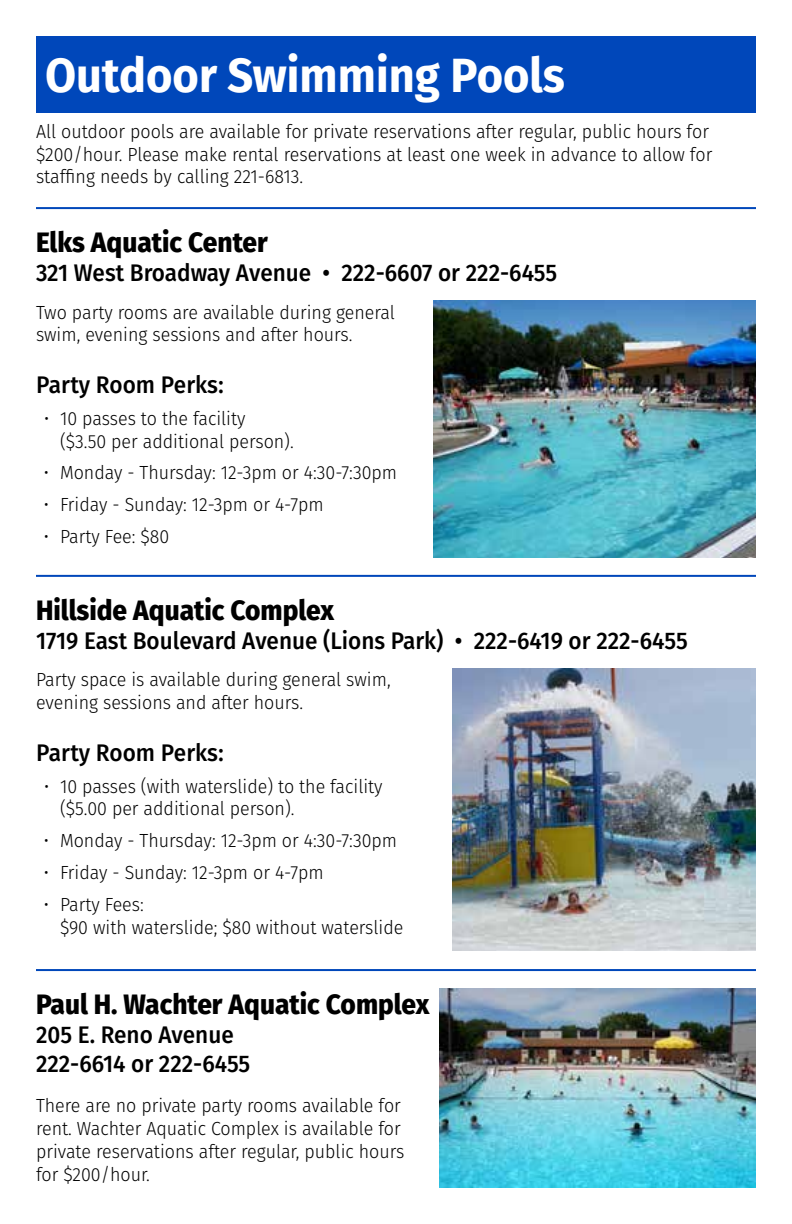
<style>
.page{position:relative;width:792px;height:1224px;background:#fff}
.page>*{position:absolute;margin:0;border:0;box-sizing:border-box;transform-origin:0 0}
.t1{font:700 48px "Fira Sans OT";color:#fff;scale:.94 1}
.t2{font:800 28px "Fira Sans";color:#000;scale:.94 1}
.t3{font:500 24px/28.8px "Fira Sans";color:#000;scale:.94 1}
.t4{font:24px "Fira Sans OT Medium";color:#000;scale:.94 1}
.t5{font:300 19px/22.8px "Fira Sans";color:#000;scale:.94 1}
</style>
<div class="page">
<div style="left:36px;top:36px;width:720px;height:76px;background:#0047ba"></div>
<img style="left:433px;top:301px;width:323px;height:257px">
<hr style="left:36px;top:207px;width:720px;height:2px;background:#0047ba">
<img style="left:452px;top:669px;width:304px;height:282px">
<img style="left:439px;top:988px;width:317px;height:200px">
<hr style="left:36px;top:575px;width:720px;height:2px;background:#0047ba">
<hr style="left:36px;top:969px;width:720px;height:2px;background:#0047ba">
<h1 class="t1" style="left:45px;top:42px;width:555px">Outdoor Swimming Pools</h1>
<p class="t5" style="left:36px;top:120px;width:721px">All outdoor pools are available for private reservations after regular, public hours for $200/hour. Please make rental reservations at least one week in advance to allow for staffing needs by calling 221-6813.</p>
<h2 class="t2" style="left:36px;top:218px;width:248px">Elks Aquatic Center</h2>
<p class="t3" style="left:36px;top:257px;width:556px">321 West Broadway Avenue • 222-6607 or 222-6455</p>
<p class="t5" style="left:36px;top:301px;width:383px">Two party rooms are available during general swim, evening sessions and after hours.</p>
<p class="t4" style="left:36px;top:368px;width:201px">Party Room Perks:</p>
<p class="t5" style="left:60px;top:407px;width:250px;text-indent:-16px">• 10 passes to the facility ($3.50 per additional person).</p>
<p class="t5" style="left:44px;top:461px;width:377px">• Monday - Thursday: 12-3pm or 4:30-7:30pm</p>
<p class="t5" style="left:44px;top:493px;width:299px">• Friday - Sunday: 12-3pm or 4-7pm</p>
<p class="t5" style="left:44px;top:525px;width:135px">• Party Fee: $80</p>
<h2 class="t2" style="left:36px;top:586px;width:319px">Hillside Aquatic Complex</h2>
<p class="t3" style="left:36px;top:625px;width:695px">1719 East Boulevard Avenue (Lions Park) • 222-6419 or 222-6455</p>
<p class="t5" style="left:36px;top:668px;width:379px">Party space is available during general swim, evening sessions and after hours.</p>
<p class="t4" style="left:36px;top:736px;width:201px">Party Room Perks:</p>
<p class="t5" style="left:60px;top:775px;width:345px;text-indent:-16px">• 10 passes (with waterslide) to the facility ($5.00 per additional person).</p>
<p class="t5" style="left:44px;top:829px;width:377px">• Monday - Thursday: 12-3pm or 4:30-7:30pm</p>
<p class="t5" style="left:44px;top:861px;width:299px">• Friday - Sunday: 12-3pm or 4-7pm</p>
<p class="t5" style="left:60px;top:893px;width:367px;text-indent:-16px">• Party Fees:<br>$90 with waterslide; $80 without waterslide</p>
<h2 class="t2" style="left:36px;top:980px;width:420px">Paul H. Wachter Aquatic Complex</h2>
<p class="t3" style="left:36px;top:1019px;width:230px">205 E. Reno Avenue<br>222-6614 or 222-6455</p>
<p class="t5" style="left:36px;top:1094px;width:393px">There are no private party rooms available for rent. Wachter Aquatic Complex is available for private reservations after regular, public hours for $200/hour.</p>
</div>
